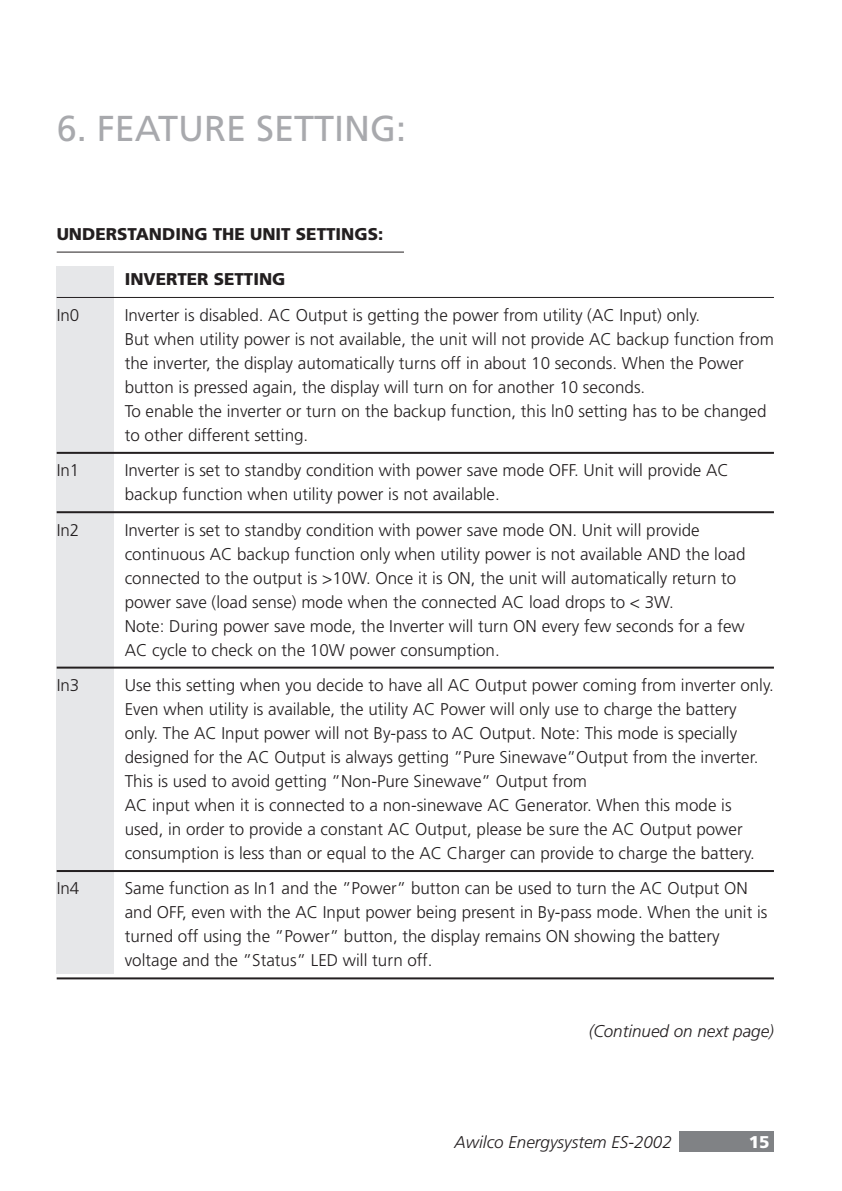
<style>
.page{position:relative;width:842px;height:1191px;background:#fff}
.page>*{position:absolute;margin:0;border:0;box-sizing:border-box;transform-origin:0 0}
.t1{font:36px "Frutiger";color:#a8a9ad}
.t2{font:300 17px/24px "Frutiger";color:#231f20}
.t3{font:italic 300 17px "Frutiger";color:#231f20}
.t4{font:900 17px "Frutiger";color:#231f20}
.t5{font:900 17px "Frutiger";color:#fff}
</style>
<div class="page">
<div style="left:57px;top:266px;width:57px;height:707px;background:#e6e7e9"></div>
<div style="left:680px;top:1131px;width:94px;height:21px;background:#808285"></div>
<hr style="left:57px;top:297px;width:717px;height:1px;background:#231f20">
<hr style="left:57px;top:452px;width:717px;height:2px;background:#231f20">
<hr style="left:57px;top:511px;width:717px;height:2px;background:#231f20">
<hr style="left:57px;top:666px;width:717px;height:2px;background:#231f20">
<hr style="left:57px;top:870px;width:717px;height:2px;background:#231f20">
<hr style="left:57px;top:977px;width:717px;height:2px;background:#231f20">
<hr style="left:57px;top:251px;width:347px;height:1px;background:#231f20">
<p class="t1" style="left:57px;top:108px;width:351px">6. FEATURE SETTING:</p>
<p class="t4" style="left:57px;top:224px;width:328px">UNDERSTANDING THE UNIT SETTINGS:</p>
<p class="t4" style="left:125px;top:269px;width:162px">INVERTER SETTING</p>
<p class="t2" style="left:57px;top:303px;width:24px">In0</p>
<p class="t2" style="left:125px;top:303px;width:651px">Inverter is disabled. AC Output is getting the power from utility (AC Input) only.<br>But when utility power is not available, the unit will not provide AC backup function from the inverter, the display automatically turns off in about 10 seconds. When the Power button is pressed again, the display will turn on for another 10 seconds.<br>To enable the inverter or turn on the backup function, this ln0 setting has to be changed to other different setting.</p>
<p class="t2" style="left:57px;top:458px;width:24px">In1</p>
<p class="t2" style="left:125px;top:458px;width:605px">Inverter is set to standby condition with power save mode OFF. Unit will provide AC backup function when utility power is not available.</p>
<p class="t2" style="left:57px;top:517px;width:24px">In2</p>
<p class="t2" style="left:125px;top:517px;width:622px">Inverter is set to standby condition with power save mode ON. Unit will provide continuous AC backup function only when utility power is not available AND the load connected to the output is &gt;10W. Once it is ON, the unit will automatically return to power save (load sense) mode when the connected AC load drops to &lt; 3W.<br>Note: During power save mode, the Inverter will turn ON every few seconds for a few AC cycle to check on the 10W power consumption.</p>
<p class="t2" style="left:57px;top:673px;width:24px">In3</p>
<p class="t2" style="left:125px;top:673px;width:650px">Use this setting when you decide to have all AC Output power coming from inverter only.<br>Even when utility is available, the utility AC Power will only use to charge the battery only. The AC Input power will not By-pass to AC Output. Note: This mode is specially designed for the AC Output is always getting ”Pure Sinewave”Output from the inverter.<br>This is used to avoid getting ”Non-Pure Sinewave” Output from<br>AC input when it is connected to a non-sinewave AC Generator. When this mode is used, in order to provide a constant AC Output, please be sure the AC Output power consumption is less than or equal to the AC Charger can provide to charge the battery.</p>
<p class="t2" style="left:57px;top:876px;width:24px">In4</p>
<p class="t2" style="left:125px;top:876px;width:644px">Same function as In1 and the ”Power” button can be used to turn the AC Output ON and OFF, even with the AC Input power being present in By-pass mode. When the unit is turned off using the ”Power” button, the display remains ON showing the battery voltage and the ”Status” LED will turn off.</p>
<p class="t3" style="left:589px;top:1021px;width:187px">(Continued on next page)</p>
<p class="t3" style="left:454px;top:1132px;width:219px">Awilco Energysystem ES-2002</p>
<p class="t5" style="left:749px;top:1131px;width:22px">15</p>
</div>
